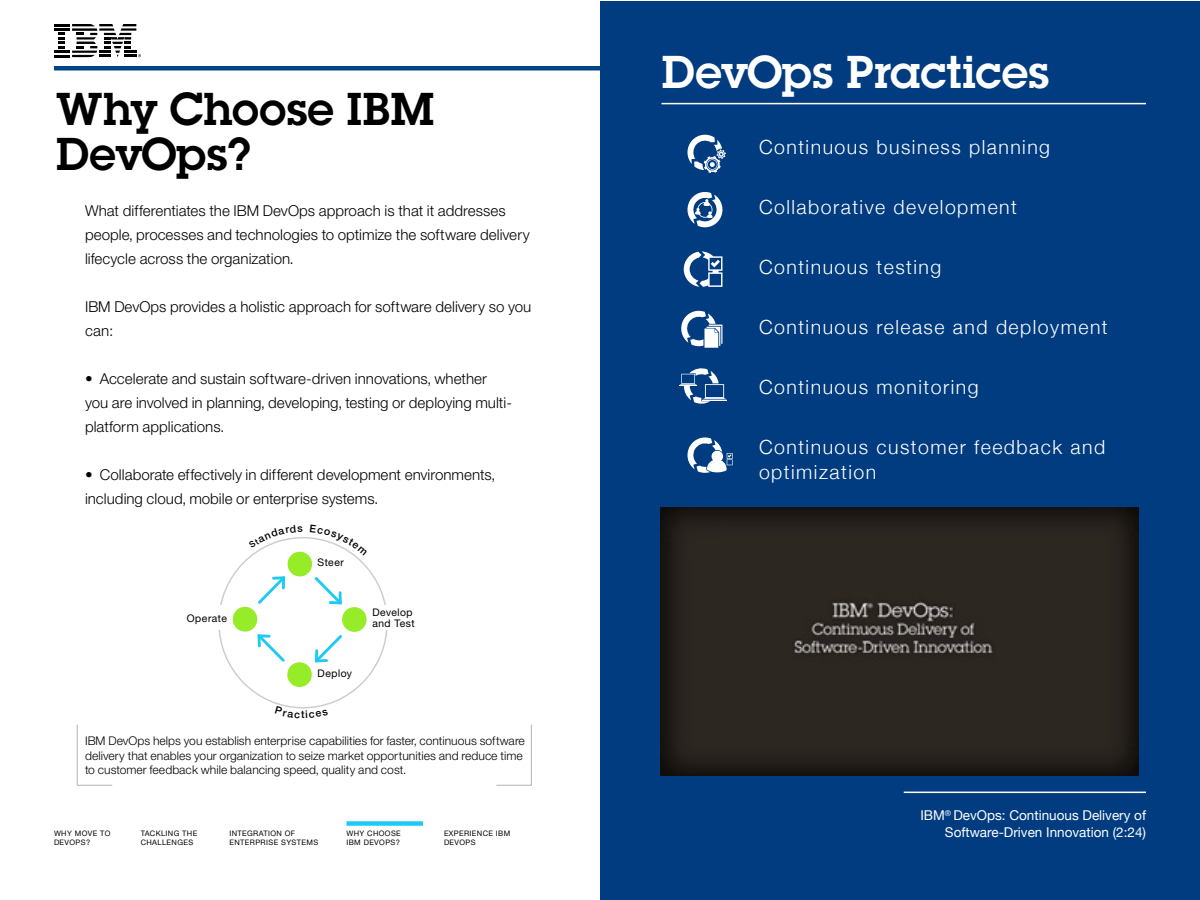
<style>
.page{position:relative;width:1200px;height:900px;background:#fff}
.page>*{position:absolute;margin:0;border:0;box-sizing:border-box;transform-origin:0 0}
.t1{font:600 45px/45px "Lubalinfor IBM";color:#000}
.t2{font:600 45px "Lubalinfor IBM";color:#fff}
.t3{font:300 19.5px "Helvetica Neue";letter-spacing:.075em;color:#fff}
.t4{font:300 15px/24px "Helv Neuefor IBM";color:#000}
.t5{font:13.5px/16.5px "Helvetica Neue";color:#fff;text-align:right}
.t6{font:300 12px/14.4px "Helv Neuefor IBM";color:#000}
.t7{font:10.5px/10.5px "Helv Neuefor IBM";letter-spacing:.05em;color:#000}
.t8{font:500 10.5px "Helvetica Neue";color:#000}
.t9{font:7.5px/9px "Helvetica Neue";letter-spacing:.05em;color:#000}
</style>
<div class="page">
<hr style="left:54px;top:66px;width:1092px;height:4px;background:#004586">
<div style="left:600px;top:1px;width:599px;height:898px;background:#013c80"></div>
<hr style="left:662px;top:103px;width:484px;height:1px;background:#fff">
<div style="left:346px;top:821px;width:77px;height:5px;background:#1ecaf5"></div>
<svg style="left:684px;top:251px;width:38px;height:36px"></svg>
<svg style="left:687px;top:134px;width:39px;height:39px"></svg>
<svg style="left:679px;top:368px;width:48px;height:36px"></svg>
<svg style="left:687px;top:437px;width:46px;height:36px"></svg>
<svg style="left:681px;top:310px;width:41px;height:38px"></svg>
<svg style="left:687px;top:192px;width:36px;height:36px"></svg>
<hr style="left:77px;top:725px;width:1px;height:61px;background:#b3b3b3">
<hr style="left:531px;top:725px;width:1px;height:61px;background:#b3b3b3">
<hr style="left:77px;top:785px;width:35px;height:1px;background:#b3b3b3">
<hr style="left:496px;top:785px;width:35px;height:1px;background:#b3b3b3">
<img style="left:661px;top:507px;width:478px;height:268px">
<hr style="left:904px;top:792px;width:242px;height:1px;background:#fff">
<svg style="left:54px;top:24px;width:87px;height:33px"></svg>
<svg style="left:231px;top:537px;width:137px;height:152px"></svg>
<svg style="left:284px;top:706px;width:16px;height:3px"></svg>
<h1 class="t1" style="left:56px;top:86px;width:380px">Why Choose IBM<br>DevOps?</h1>
<p class="t4" style="left:85px;top:198px;width:446px">What differentiates the IBM DevOps approach is that it addresses people, processes and technologies to optimize the software delivery lifecycle across the organization.</p>
<p class="t4" style="left:85px;top:294px;width:448px">IBM DevOps provides a holistic approach for software delivery so you can:</p>
<p class="t4" style="left:85px;top:366px;width:429px">• Accelerate and sustain software-driven innovations, whether you are involved in planning, developing, testing or deploying multi&shy;platform applications.</p>
<p class="t4" style="left:85px;top:462px;width:411px">• Collaborate effectively in different development environments, including cloud, mobile or enterprise systems.</p>
<p class="t7" style="left:187px;top:612px;width:42px">Operate</p>
<p class="t7" style="left:318px;top:557px;width:28px">Steer</p>
<p class="t8" style="left:301px;top:706px;width:5px">t</p>
<p class="t7" style="left:318px;top:668px;width:36px">Deploy</p>
<p class="t7" style="left:372px;top:607px;width:44px">Develop and Test</p>
<p class="t6" style="left:85px;top:734px;width:442px">IBM DevOps helps you establish enterprise capabilities for faster, continuous software delivery that enables your organization to seize market opportunities and reduce time to customer feedback while balancing speed, quality and cost.</p>
<p class="t9" style="left:54px;top:829px;width:58px">WHY MOVE TO<br>DEVOPS?</p>
<p class="t9" style="left:141px;top:829px;width:58px">TACKLING THE<br>CHALLENGES</p>
<p class="t9" style="left:230px;top:829px;width:90px">INTEGRATION OF<br>ENTERPRISE SYSTEMS</p>
<p class="t9" style="left:346px;top:829px;width:56px">WHY CHOOSE<br>I BM DEVOPS?</p>
<p class="t9" style="left:444px;top:829px;width:68px">EXPERIENCE IBM<br>DEVOPS</p>
<h1 class="t2" style="left:662px;top:42px;width:389px">DevOps Practices</h1>
<h2 class="t3" style="left:759px;top:131px;width:293px">Continuous business planning</h2>
<h2 class="t3" style="left:759px;top:191px;width:259px">Collaborative development</h2>
<h2 class="t3" style="left:759px;top:251px;width:184px">Continuous testing</h2>
<h2 class="t3" style="left:759px;top:311px;width:350px">Continuous release and deployment</h2>
<h2 class="t3" style="left:759px;top:371px;width:221px">Continuous monitoring</h2>
<h2 class="t3" style="left:759px;top:431px;width:348px">Continuous customer feedback and</h2>
<h2 class="t3" style="left:759px;top:456px;width:119px">optimization</h2>
<p class="t5" style="left:920px;top:808px;width:227px">I BM <sup>®</sup> DEVOPS: CONTINUOUS DELIVERY OF<br>SOFTWARE-DRIVEN I NNOVATION (2:24)</p>
</div>
